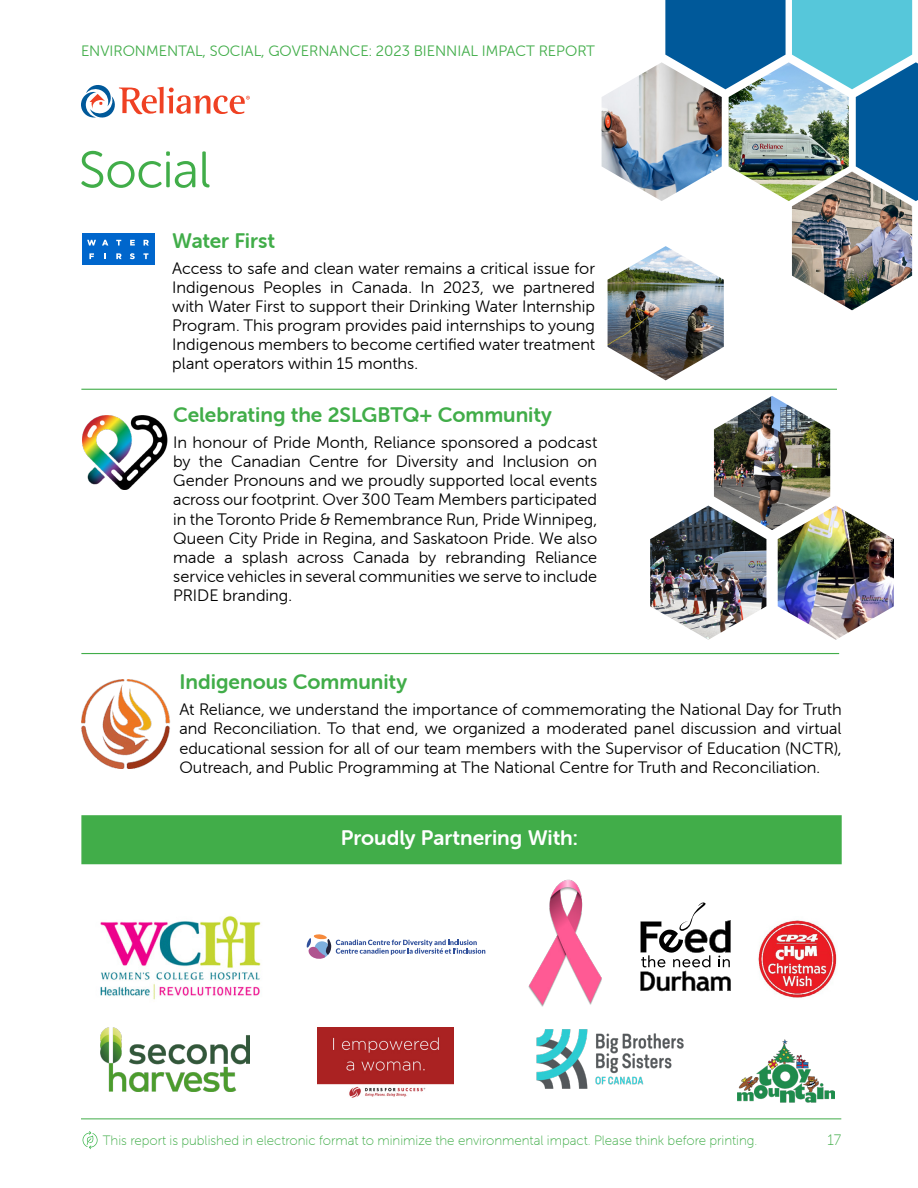
<style>
.page{position:relative;width:918px;height:1188px;background:#fff}
.page>*{position:absolute;margin:0;border:0;box-sizing:border-box;transform-origin:0 0}
.t1{font:51px "Museo Sans Rounded 300";letter-spacing:-.01em;color:#41ad49}
.t2{font:21px "Museo Sans Rounded 700";color:#41ad49}
.t3{font:21px "Museo Sans Rounded 700";letter-spacing:-.005em;color:#fff}
.t4{font:16.5px/19px "Museo Sans Rounded 300";color:#000;text-align:justify}
.t5{font:15px "Museo Sans Rounded 300";color:#41ad49}
.t6{font:15px "Museo Sans Rounded 100";color:#41ad49}
.t7{font:13.5px "Museo Sans Rounded 100";color:#41ad49}
</style>
<div class="page">
<div style="left:665px;top:0;width:121px;height:89px;background:#00599a"></div>
<img style="left:792px;top:201px;width:120px;height:109px">
<img style="left:602px;top:62px;width:120px;height:139px">
<img style="left:729px;top:62px;width:63px;height:139px">
<img style="left:792px;top:0;width:126px;height:201px">
<svg style="left:82px;top:1131px;width:16px;height:18px"></svg>
<hr style="left:81px;top:1119px;width:760px;height:1px;background:#41ad49">
<svg style="left:81px;top:85px;width:169px;height:33px"></svg>
<hr style="left:81px;top:389px;width:756px;height:1px;background:#41ad49">
<div style="left:81px;top:815px;width:761px;height:49px;background:#41ad49;border:2px solid #41ad49"></div>
<img style="left:758px;top:920px;width:79px;height:78px">
<img style="left:528px;top:879px;width:74px;height:128px">
<img style="left:318px;top:1028px;width:136px;height:70px">
<img style="left:101px;top:1028px;width:148px;height:63px">
<img style="left:738px;top:1040px;width:97px;height:63px">
<img style="left:536px;top:1029px;width:148px;height:60px">
<svg style="left:640px;top:902px;width:91px;height:89px"></svg>
<div style="left:83px;top:234px;width:72px;height:31px;background:#06c"></div>
<svg style="left:87px;top:240px;width:9px;height:6px"></svg>
<svg style="left:102px;top:240px;width:6px;height:6px"></svg>
<svg style="left:116px;top:240px;width:5px;height:6px"></svg>
<svg style="left:130px;top:240px;width:5px;height:6px"></svg>
<svg style="left:144px;top:240px;width:5px;height:6px"></svg>
<svg style="left:89px;top:253px;width:5px;height:6px"></svg>
<svg style="left:104px;top:253px;width:2px;height:6px"></svg>
<svg style="left:116px;top:253px;width:6px;height:6px"></svg>
<svg style="left:130px;top:253px;width:5px;height:6px"></svg>
<svg style="left:143px;top:253px;width:5px;height:6px"></svg>
<img style="left:83px;top:415px;width:85px;height:75px">
<img style="left:81px;top:680px;width:90px;height:88px">
<img style="left:650px;top:506px;width:116px;height:134px">
<img style="left:778px;top:506px;width:116px;height:134px">
<img style="left:714px;top:396px;width:116px;height:134px">
<img style="left:608px;top:246px;width:116px;height:134px">
<hr style="left:81px;top:653px;width:758px;height:1px;background:#41ad49">
<img style="left:100px;top:915px;width:161px;height:85px">
<svg style="left:307px;top:934px;width:178px;height:25px"></svg>
<p class="t5" style="left:81px;top:42px;width:515px">ENVIRONMENTAL, SOCIAL, GOVERNANCE: 2023 BIENNIAL IMPACT REPORT</p>
<h1 class="t1" style="left:79px;top:142px;width:133px">Social</h1>
<p class="t2" style="left:172px;top:229px;width:104px">Water First</p>
<p class="t4" style="left:172px;top:258px;width:424px">Access to safe and clean water remains a critical issue for Indigenous Peoples in Canada. In 2023, we partnered with Water First to support their Drinking Water Internship Program. This program provides paid internships to young Indigenous members to become certified water treatment plant operators within 15 months.</p>
<p class="t2" style="left:173px;top:403px;width:380px">Celebrating the 2SLGBTQ+ Community</p>
<p class="t4" style="left:173px;top:433px;width:426px">In honour of Pride Month, Reliance sponsored a podcast by the Canadian Centre for Diversity and Inclusion on Gender Pronouns and we proudly supported local events across our footprint. Over 300 Team Members participated in the Toronto Pride &amp; Remembrance Run, Pride Winnipeg, Queen City Pride in Regina, and Saskatoon Pride. We also made a splash across Canada by rebranding Reliance service vehicles in several communities we serve to include PRIDE branding.</p>
<p class="t2" style="left:179px;top:671px;width:229px">Indigenous Community</p>
<p class="t4" style="left:179px;top:700px;width:664px">At Reliance, we understand the importance of commemorating the National Day for Truth and Reconciliation. To that end, we organized a moderated panel discussion and virtual educational session for all of our team members with the Supervisor of Education (NCTR), Outreach, and Public Programming at The National Centre for Truth and Reconciliation.</p>
<p class="t3" style="left:341px;top:826px;width:238px">Proudly Partnering With:</p>
<p class="t7" style="left:103px;top:1133px;width:656px">This report is published in electronic format to minimize the environmental impact. Please think before printing.</p>
<p class="t6" style="left:828px;top:1132px;width:15px">17</p>
</div>
